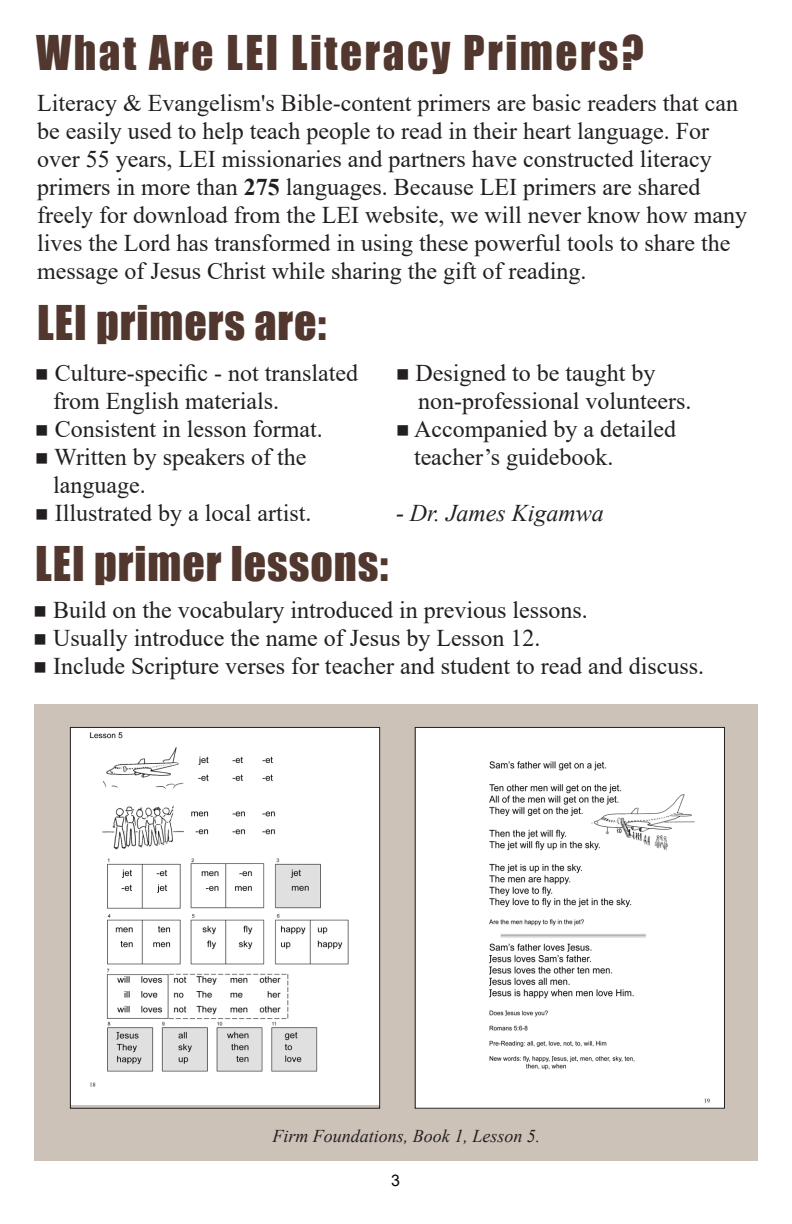
<style>
.page{position:relative;width:792px;height:1224px;background:#fff}
.page>*{position:absolute;margin:0;border:0;box-sizing:border-box;transform-origin:0 0}
.t1{font:44px "Impact";letter-spacing:.02em;color:#52372f}
.t2{font:44px "Impact";letter-spacing:.06em;color:#52372f}
.t3{font:24px/28px "Times New Roman";color:#231f20}
.t4{font:italic 24px "Times New Roman";color:#231f20}
.t5{font:italic 18px "Times New Roman";color:#231f20}
.t6{font:16px "Arial";color:#080302}
.s1{font-weight:700}
</style>
<div class="page">
<div style="left:34px;top:704px;width:724px;height:457px;background:#cdc2b8"></div>
<img style="left:72px;top:729px;width:306px;height:375px">
<div style="left:70px;top:727px;width:310px;height:381px;border:1px solid #231f20"></div>
<img style="left:417px;top:729px;width:306px;height:377px">
<div style="left:415px;top:727px;width:310px;height:381px;border:1px solid #231f20"></div>
<p class="t2" style="left:36px;top:19px;width:609px">What Are LEI Literacy Primers?</p>
<p class="t3" style="left:37px;top:88px;width:711px">Literacy &amp; Evangelism's Bible-content primers are basic readers that can be easily used to help teach people to read in their heart language. For over 55 years, LEI missionaries and partners have constructed literacy primers in more than <span class="s1">275</span> languages. Because LEI primers are shared freely for download from the LEI website, we will never know how many lives the Lord has transformed in using these powerful tools to share the message of Jesus Christ while sharing the gift of reading.</p>
<p class="t1" style="left:37px;top:289px;width:291px">LEI primers are:</p>
<p class="t3" style="left:35px;top:358px;width:324px">■ Culture-specific - not translated</p>
<p class="t3" style="left:53px;top:386px;width:227px">from English materials.</p>
<p class="t3" style="left:35px;top:414px;width:289px">■ Consistent in lesson format.</p>
<p class="t3" style="left:35px;top:442px;width:273px">■ Written by speakers of the</p>
<p class="t3" style="left:53px;top:470px;width:94px">language.</p>
<p class="t3" style="left:35px;top:498px;width:278px">■ Illustrated by a local artist.</p>
<p class="t1" style="left:35px;top:530px;width:354px">LEI primer lessons:</p>
<p class="t3" style="left:396px;top:358px;width:261px">■ Designed to be taught by</p>
<p class="t3" style="left:418px;top:386px;width:275px">non-professional volunteers.</p>
<p class="t3" style="left:396px;top:414px;width:282px">■ Accompanied by a detailed</p>
<p class="t3" style="left:414px;top:442px;width:201px">teacher’s guidebook.</p>
<p class="t4" style="left:396px;top:497px;width:209px">- Dr. James Kigamwa</p>
<p class="t3" style="left:34px;top:595px;width:556px">■ Build on the vocabulary introduced in previous lessons.</p>
<p class="t3" style="left:34px;top:623px;width:508px">■ Usually introduce the name of Jesus by Lesson 12.</p>
<p class="t3" style="left:34px;top:651px;width:672px">■ Include Scripture verses for teacher and student to read and discuss.</p>
<p class="t5" style="left:272px;top:1124px;width:270px">Firm Foundations, Book 1, Lesson 5.</p>
<p class="t6" style="left:391px;top:1169px;width:10px">3</p>
</div>
